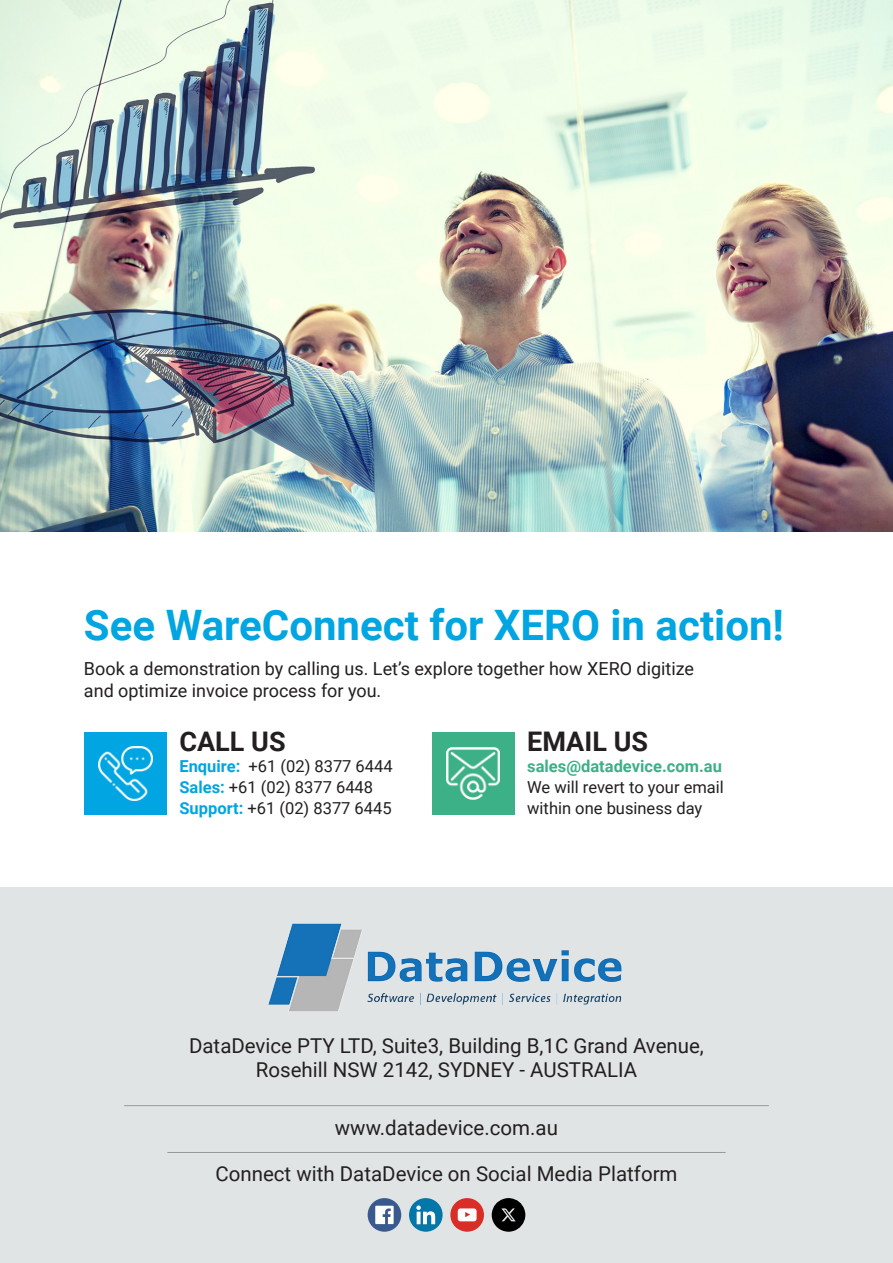
<style>
.page{position:relative;width:893px;height:1263px;background:#fff}
.page>*{position:absolute;margin:0;border:0;box-sizing:border-box;transform-origin:0 0}
.t1{font:700 42px "Roboto";color:#00a5e1}
.t2{font:700 27px "Roboto";color:#231f20}
.t3{font:20.55px/24.6px "Roboto";color:#231f20;text-align:center}
.t4{font:18px/21.6px "Roboto";color:#231f20}
.t5{font:16.5px/21px "Roboto";color:#231f20}
.t6{font:700 16.5px "Roboto";color:#3cb087}
.s1{font-weight:700;color:#00a5e1}
</style>
<div class="page">
<img style="left:0;top:0;width:893px;height:531px">
<div style="left:0;top:887px;width:893px;height:376px;background:#e1e4e5"></div>
<div style="left:84px;top:732px;width:83px;height:83px;background:#00a5e1"></div>
<img style="left:98px;top:746px;width:55px;height:55px">
<div style="left:432px;top:732px;width:83px;height:83px;background:#3cb087"></div>
<img style="left:446px;top:748px;width:54px;height:51px">
<hr style="left:124px;top:1105px;width:645px;height:1px;background:#97999c">
<hr style="left:167px;top:1152px;width:559px;height:1px;background:#97999c">
<svg style="left:492px;top:1198px;width:33px;height:34px"></svg>
<div style="left:368px;top:1198px;width:33px;height:34px;background:#3a5a8f;border-radius:50%"></div>
<svg style="left:375px;top:1206px;width:19px;height:18px"></svg>
<div style="left:450px;top:1198px;width:34px;height:34px;background:#d92e28;border-radius:50%"></div>
<svg style="left:458px;top:1208px;width:19px;height:13px"></svg>
<div style="left:409px;top:1198px;width:34px;height:34px;background:#0477a8;border-radius:50%"></div>
<svg style="left:416px;top:1205px;width:19px;height:19px"></svg>
<img style="left:268px;top:923px;width:354px;height:88px">
<h1 class="t1" style="left:84px;top:595px;width:702px">See WareConnect for XERO in action!</h1>
<p class="t4" style="left:84px;top:657px;width:612px">Book a demonstration by calling us. Let’s explore together how XERO digitize and optimize invoice process for you.</p>
<h2 class="t2" style="left:179px;top:723px;width:108px">CALL US</h2>
<p class="t5" style="left:179px;top:755px;width:215px"><span class="s1">Enquire:</span> +61 (02) 8377 6444<br><span class="s1">Sales:</span> +61 (02) 8377 6448<br><span class="s1">Support:</span> +61 (02) 8377 6445</p>
<h2 class="t2" style="left:527px;top:723px;width:122px">EMAIL US</h2>
<p class="t6" style="left:527px;top:755px;width:196px">sales@datadevice.com.au</p>
<p class="t5" style="left:527px;top:776px;width:198px">We will revert to your email within one business day</p>
<p class="t3" style="left:189px;top:1032px;width:516px">DataDevice PTY LTD, Suite3, Building B,1C Grand Avenue,<br>Rosehill NSW 2142, SYDNEY - AUSTRALIA</p>
<p class="t3" style="left:335px;top:1115px;width:225px">www.datadevice.com.au</p>
<p class="t3" style="left:215px;top:1160px;width:464px">Connect with DataDevice on Social Media Platform</p>
</div>
